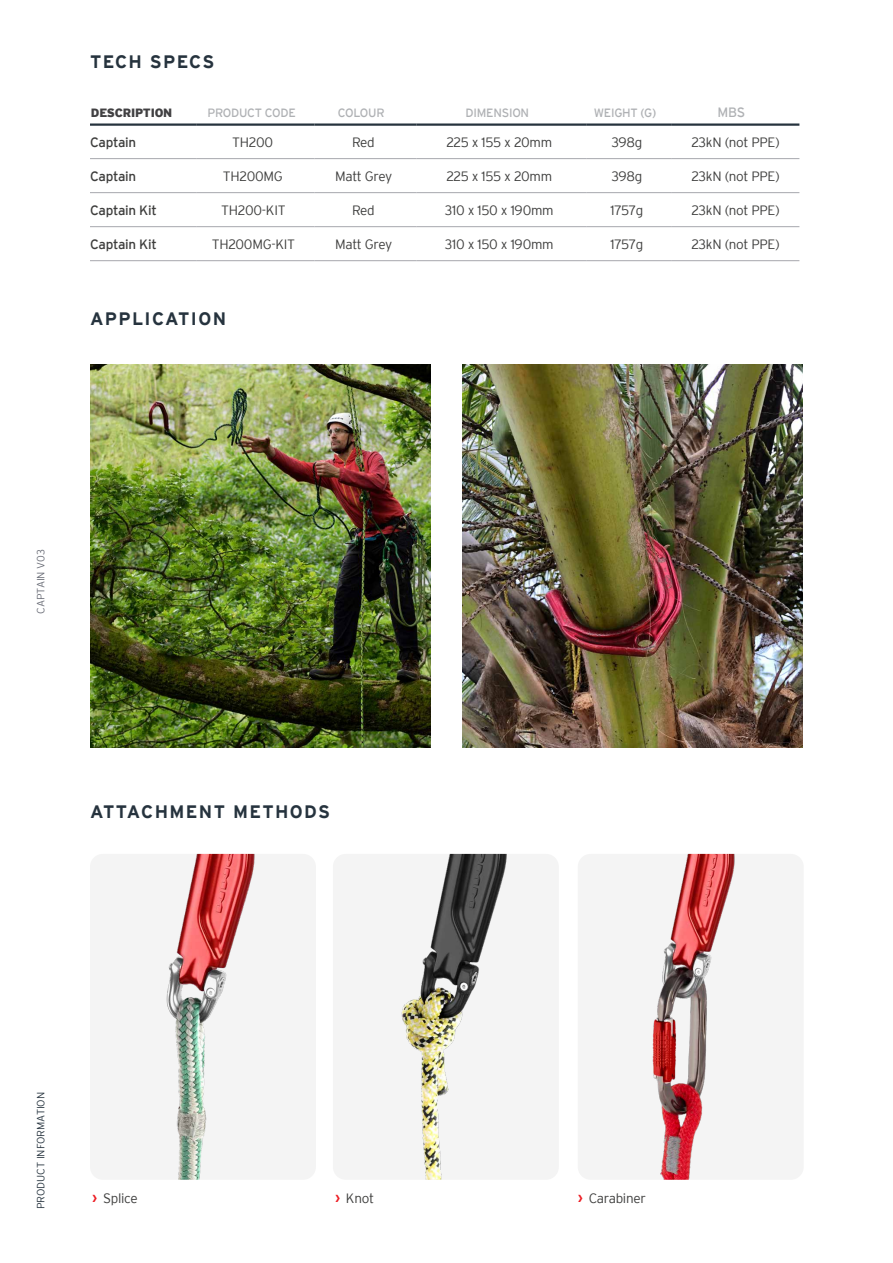
<style>
.page{position:relative;width:893px;height:1263px;background:#fff}
.page>*{position:absolute;margin:0;border:0;box-sizing:border-box;transform-origin:0 0}
.t1{font:700 18px "Interstate";letter-spacing:.075em;color:#26333e}
.t2{font:300 13.5px "Interstate";letter-spacing:-.02em;color:#3d3d3c}
.t3{font:13.5px "Interstate";letter-spacing:-.02em;color:#3d3d3c}
.t4{font:300 13.5px "Interstate";letter-spacing:-.04em;color:#3d3d3c}
.t5{font:13.5px "Interstate";color:#afb1b4}
.t6{font:12px "Interstate";letter-spacing:-.02em;color:#afb1b4}
.t7{font:900 12px "Interstate";letter-spacing:-.02em;color:#414042}
.t8{font:300 10.5px "Interstate";letter-spacing:-.005em;color:#26333e}
.t9{font:300 10.5px "Interstate";letter-spacing:-.01em;color:#686b75}
.s1{font-weight:700;color:#ed1d24}
</style>
<div class="page">
<hr style="left:90px;top:192px;width:107px;height:1px;background:#a6a7ad">
<hr style="left:197px;top:192px;width:118px;height:1px;background:#a6a7ad">
<hr style="left:315px;top:192px;width:102px;height:1px;background:#a6a7ad">
<hr style="left:417px;top:192px;width:170px;height:1px;background:#a6a7ad">
<hr style="left:587px;top:192px;width:85px;height:1px;background:#a6a7ad">
<hr style="left:672px;top:192px;width:127px;height:1px;background:#a6a7ad">
<hr style="left:90px;top:226px;width:107px;height:1px;background:#a6a7ad">
<hr style="left:197px;top:226px;width:118px;height:1px;background:#a6a7ad">
<hr style="left:315px;top:226px;width:102px;height:1px;background:#a6a7ad">
<hr style="left:417px;top:226px;width:170px;height:1px;background:#a6a7ad">
<hr style="left:587px;top:226px;width:85px;height:1px;background:#a6a7ad">
<hr style="left:672px;top:226px;width:127px;height:1px;background:#a6a7ad">
<hr style="left:90px;top:123px;width:107px;height:3px;background:#26333e">
<hr style="left:197px;top:123px;width:118px;height:3px;background:#26333e">
<hr style="left:315px;top:123px;width:102px;height:3px;background:#26333e">
<hr style="left:417px;top:123px;width:170px;height:3px;background:#26333e">
<hr style="left:587px;top:123px;width:85px;height:3px;background:#26333e">
<hr style="left:672px;top:123px;width:127px;height:3px;background:#26333e">
<hr style="left:90px;top:158px;width:107px;height:1px;background:#a6a7ad">
<hr style="left:197px;top:158px;width:118px;height:1px;background:#a6a7ad">
<hr style="left:315px;top:158px;width:102px;height:1px;background:#a6a7ad">
<hr style="left:417px;top:158px;width:170px;height:1px;background:#a6a7ad">
<hr style="left:587px;top:158px;width:85px;height:1px;background:#a6a7ad">
<hr style="left:672px;top:158px;width:127px;height:1px;background:#a6a7ad">
<hr style="left:90px;top:260px;width:107px;height:1px;background:#a6a7ad">
<hr style="left:197px;top:260px;width:118px;height:1px;background:#a6a7ad">
<hr style="left:315px;top:260px;width:102px;height:1px;background:#a6a7ad">
<hr style="left:417px;top:260px;width:170px;height:1px;background:#a6a7ad">
<hr style="left:587px;top:260px;width:85px;height:1px;background:#a6a7ad">
<hr style="left:672px;top:260px;width:127px;height:1px;background:#a6a7ad">
<img style="left:578px;top:854px;width:225px;height:326px">
<img style="left:333px;top:854px;width:225px;height:326px">
<img style="left:90px;top:854px;width:226px;height:326px">
<img style="left:90px;top:365px;width:340px;height:382px">
<img style="left:463px;top:365px;width:340px;height:382px">
<h1 class="t1" style="left:90px;top:52px;width:126px">TECH SPECS</h1>
<p class="t7" style="left:91px;top:106px;width:83px">DESCRIPTION</p>
<p class="t6" style="left:207px;top:106px;width:90px">PRODUCT CODE</p>
<p class="t6" style="left:338px;top:106px;width:49px">COLOUR</p>
<p class="t6" style="left:466px;top:106px;width:65px">DIMENSION</p>
<p class="t6" style="left:594px;top:106px;width:64px">WEIGHT (G)</p>
<p class="t5" style="left:717px;top:105px;width:29px">MBS</p>
<p class="t3" style="left:90px;top:135px;width:48px">Captain</p>
<p class="t2" style="left:232px;top:135px;width:42px">TH200</p>
<p class="t2" style="left:352px;top:135px;width:24px">Red</p>
<p class="t4" style="left:446px;top:135px;width:107px">225 x 155 x 20mm</p>
<p class="t2" style="left:611px;top:135px;width:32px">398g</p>
<p class="t2" style="left:691px;top:135px;width:90px">23kN (not PPE)</p>
<p class="t3" style="left:90px;top:169px;width:48px">Captain</p>
<p class="t2" style="left:223px;top:169px;width:61px">TH200MG</p>
<p class="t2" style="left:335px;top:169px;width:59px">Matt Grey</p>
<p class="t4" style="left:446px;top:169px;width:107px">225 x 155 x 20mm</p>
<p class="t2" style="left:611px;top:169px;width:32px">398g</p>
<p class="t2" style="left:691px;top:169px;width:90px">23kN (not PPE)</p>
<p class="t3" style="left:90px;top:203px;width:68px">Captain Kit</p>
<p class="t2" style="left:221px;top:203px;width:66px">TH200-KIT</p>
<p class="t2" style="left:352px;top:203px;width:24px">Red</p>
<p class="t2" style="left:445px;top:203px;width:110px">310 x 150 x 190mm</p>
<p class="t2" style="left:610px;top:203px;width:34px">1757g</p>
<p class="t2" style="left:691px;top:203px;width:90px">23kN (not PPE)</p>
<p class="t3" style="left:90px;top:237px;width:68px">Captain Kit</p>
<p class="t2" style="left:212px;top:237px;width:85px">TH200MG-KIT</p>
<p class="t2" style="left:335px;top:237px;width:59px">Matt Grey</p>
<p class="t2" style="left:445px;top:237px;width:110px">310 x 150 x 190mm</p>
<p class="t2" style="left:611px;top:237px;width:34px">1757g</p>
<p class="t2" style="left:691px;top:237px;width:90px">23kN (not PPE)</p>
<h1 class="t1" style="left:90px;top:309px;width:138px">APPLICATION</h1>
<p class="t9" style="left:35px;top:613px;width:66px;rotate:-90deg">CAPTAIN V03</p>
<h1 class="t1" style="left:90px;top:802px;width:242px">ATTACHMENT METHODS</h1>
<p class="t8" style="left:35px;top:1209px;width:119px;rotate:-90deg">PRODUCT INFORMATION</p>
<p class="t2" style="left:92px;top:1191px;width:47px"><span class="s1">›</span> Splice</p>
<p class="t2" style="left:335px;top:1191px;width:41px"><span class="s1">›</span> Knot</p>
<p class="t2" style="left:578px;top:1191px;width:69px"><span class="s1">›</span> Carabiner</p>
</div>
